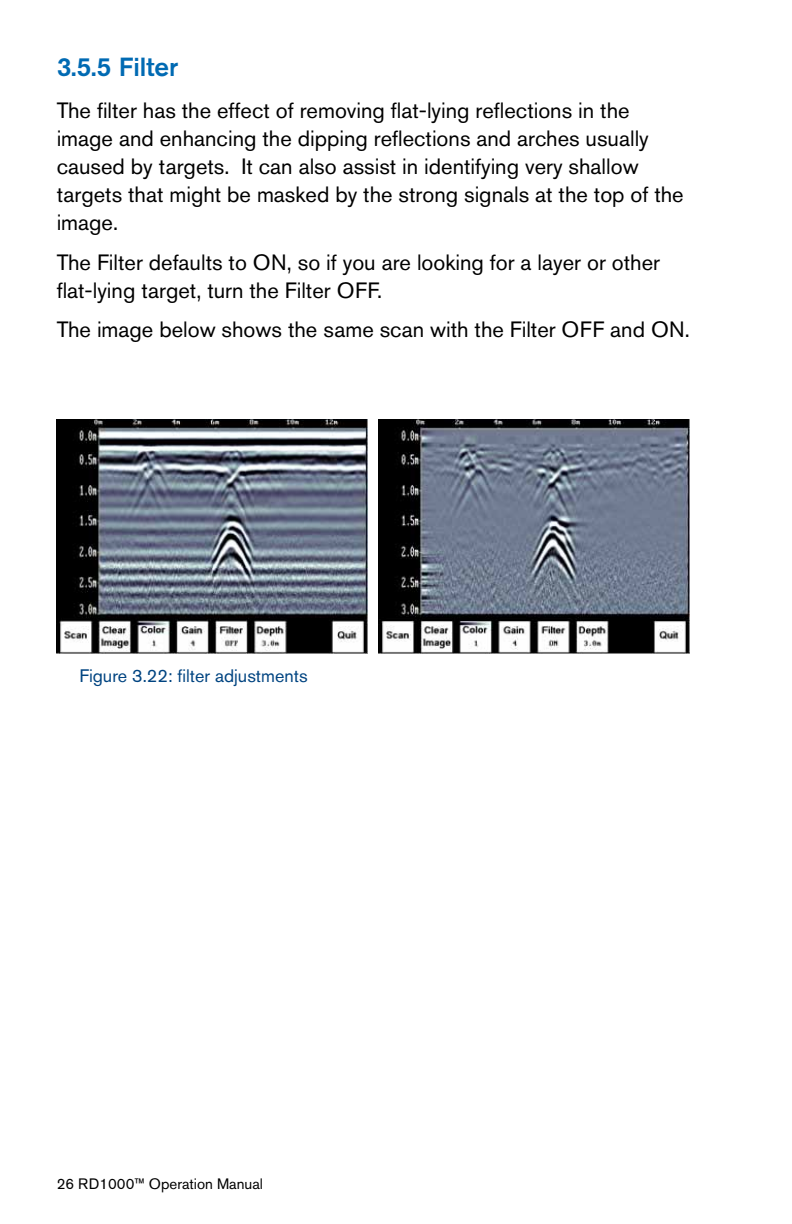
<style>
.page{position:relative;width:792px;height:1224px;background:#fff}
.page>*{position:absolute;margin:0;border:0;box-sizing:border-box;transform-origin:0 0}
.t1{font:500 26px "Akzidenz Grotesk BE";color:#006ab3}
.t2{font:22px/28px "Akzidenz Grotesk BE";color:#000}
.t3{font:18px "Akzidenz Grotesk BE";color:#004481}
.t4{font:15px "Akzidenz Grotesk BE";color:#000}
</style>
<div class="page">
<img style="left:57px;top:420px;width:311px;height:233px">
<img style="left:379px;top:420px;width:311px;height:234px">
<p class="t1" style="left:57px;top:51px;width:123px">3.5.5 Filter</p>
<p class="t2" style="left:57px;top:97px;width:629px">The filter has the effect of removing flat-lying reflections in the image and enhancing the dipping reflections and arches usually caused by targets. It can also assist in identifying very shallow targets that might be masked by the strong signals at the top of the image.</p>
<p class="t2" style="left:57px;top:248px;width:605px">The Filter defaults to ON, so if you are looking for a layer or other flat-lying target, turn the Filter OFF.</p>
<p class="t2" style="left:57px;top:315px;width:635px">The image below shows the same scan with the Filter OFF and ON.</p>
<p class="t3" style="left:79px;top:666px;width:230px">Figure 3.22: filter adjustments</p>
<p class="t4" style="left:57px;top:1175px;width:208px">26 RD1000™ Operation Manual</p>
</div>
